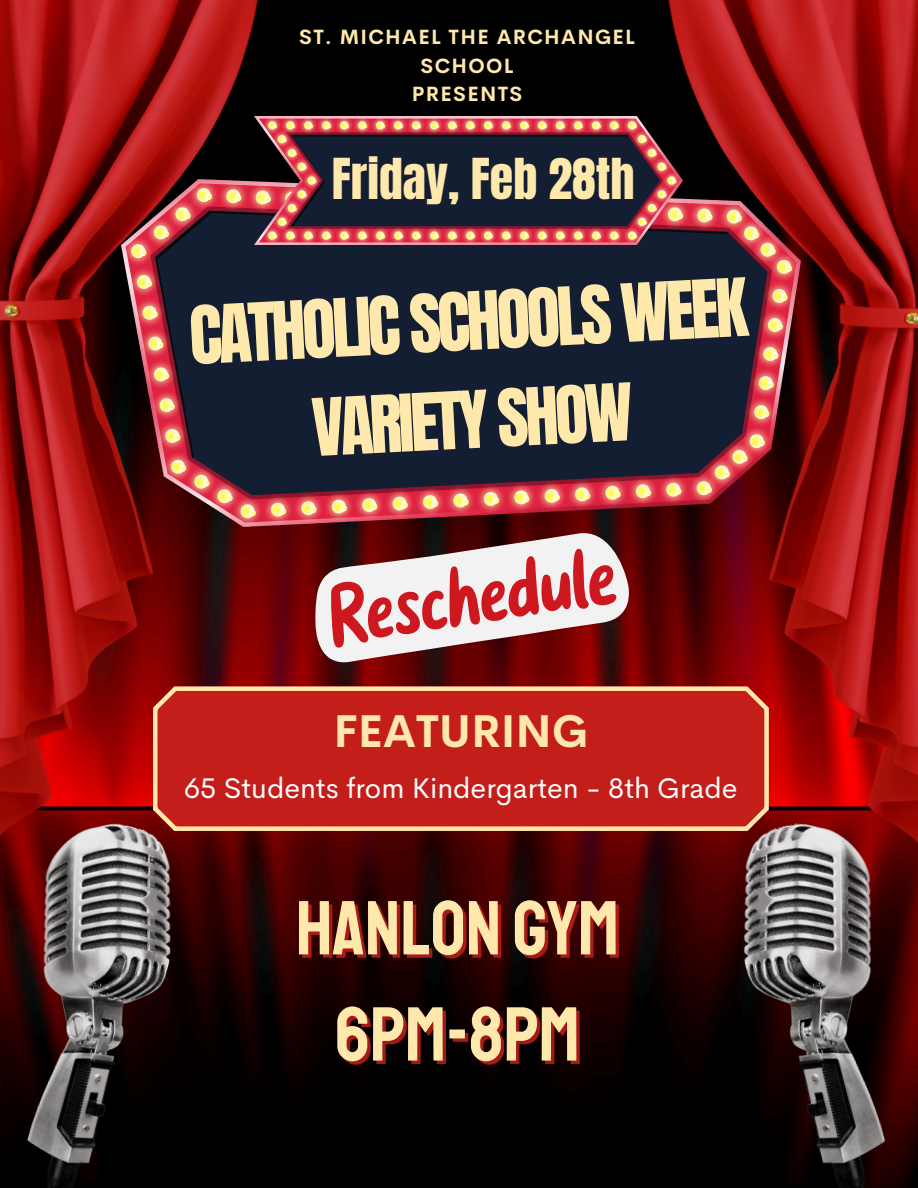
<style>
.page{position:relative;width:918px;height:1188px;background:#fff}
.page>*{position:absolute;margin:0;border:0;box-sizing:border-box;transform-origin:0 0}
.t1{font:76.5px "Staatliches";color:#ffe8ac}
.t2{font:68.4px "Anton";color:#ffe8ac}
.t3{font:67.5px "Anton";color:#ffe8ac}
.t4{font:48px "Anton";color:#ffe8ac}
.t5{font:700 45px "Cerebri Sans";color:#ffe8ac}
.t6{font:28.5px "Cerebri Sans";color:#fff}
.t7{font:700 20.25px/28.2px "Cerebri Sans";letter-spacing:.065em;color:#ffe8ac;text-align:center}
</style>
<div class="page">
<img style="left:199px;top:0;width:517px;height:1188px">
<img style="left:505px;top:0;width:413px;height:891px">
<img style="left:0;top:0;width:414px;height:883px">
<img style="left:121px;top:179px;width:680px;height:348px">
<img style="left:255px;top:117px;width:427px;height:128px">
<svg style="left:153px;top:686px;width:615px;height:144px;background:#c72a24"></svg>
<img style="left:716px;top:809px;width:202px;height:379px">
<img style="left:0;top:809px;width:199px;height:379px">
<svg style="left:315px;top:529px;width:315px;height:135px"></svg>
<p class="t7" style="left:299px;top:23px;width:337px">ST. MICHAEL THE ARCHANGEL<br>SCHOOL</p>
<h4 class="t7" style="left:412px;top:79px;width:112px">PRESENTS</h4>
<p class="t4" style="left:332px;top:145px;width:304px">Friday, Feb 28th</p>
<p class="t2" style="left:187px;top:287px;width:560px;rotate:-3deg">CATHOLIC SCHOOLS WEEK</p>
<p class="t3" style="left:310px;top:380px;width:322px;rotate:-3deg">VARIETY SHOW</p>
<h2 class="t5" style="left:334px;top:702px;width:256px">FEATURING</h2>
<p class="t6" style="left:184px;top:770px;width:555px">65 Students from Kindergarten - 8th Grade</p>
<p class="t1" style="left:296px;top:882px;width:325px">HANLON GYM</p>
<p class="t1" style="left:335px;top:988px;width:246px">6PM-8PM</p>
</div>
